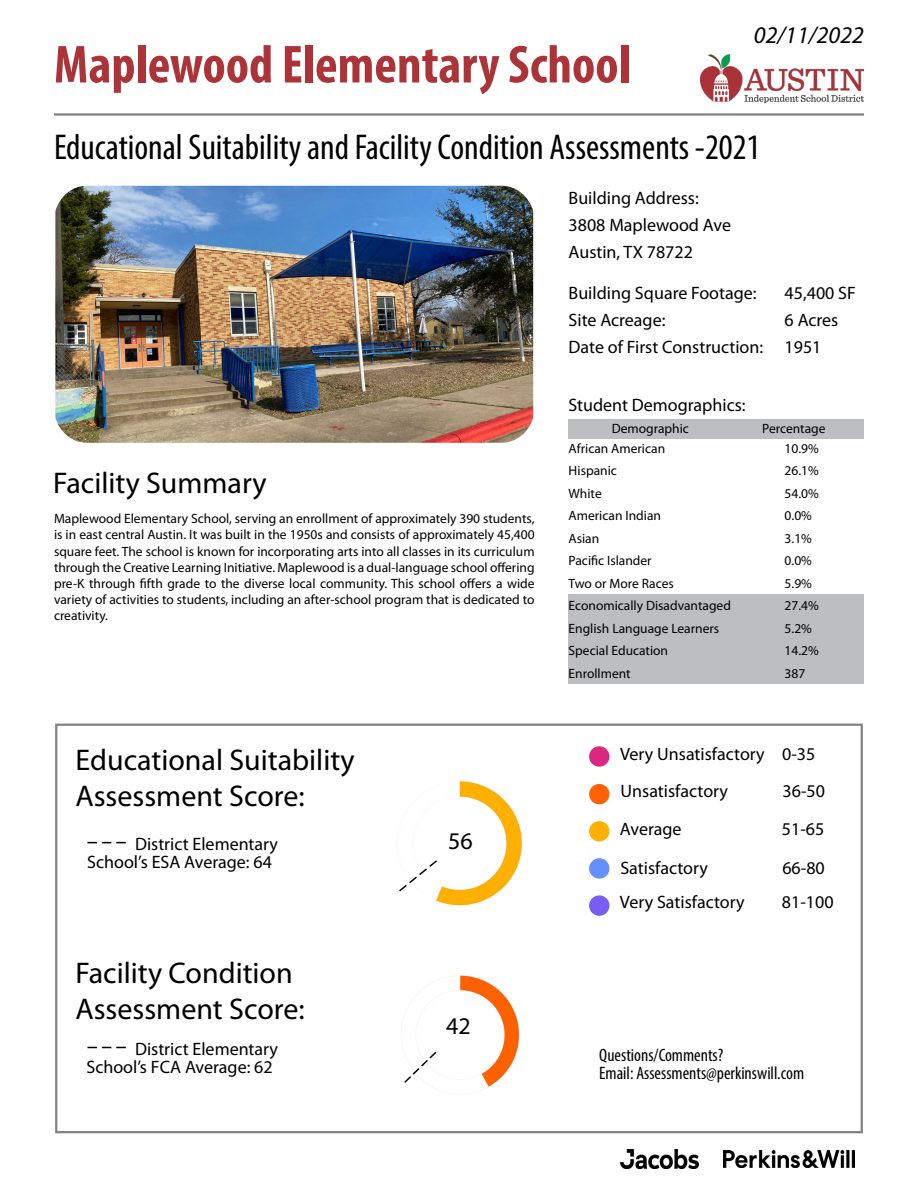
<style>
.page{position:relative;width:918px;height:1188px;background:#fff}
.page>*{position:absolute;margin:0;border:0;box-sizing:border-box;transform-origin:0 0}
.t1{font:700 condensed 54px "Myriad Pro";color:#ac3438}
.t2{font:condensed 36px "Myriad Pro";color:#000}
.t3{font:30px/36px "Myriad Pro";color:#000}
.t4{font:italic 24px "Myriad Pro";color:#000}
.t5{font:24px "Myriad Pro";color:#000}
.t6{font:18px/27px "Myriad Pro";color:#000}
.t7{font:condensed 18px/18px "Myriad Pro";color:#000}
.t8{font:13.5px/16.2px "Myriad Pro";color:#000;text-align:justify}
</style>
<div class="page">
<div style="left:568px;top:420px;width:296px;height:19px;background:#bcbec0"></div>
<div style="left:568px;top:594px;width:296px;height:90px;background:#bcbec0"></div>
<img style="left:701px;top:54px;width:162px;height:48px">
<hr style="left:54px;top:113px;width:810px;height:3px;background:#808285">
<img style="left:55px;top:186px;width:478px;height:257px">
<svg style="left:55px;top:723px;width:808px;height:411px"></svg>
<svg style="left:397px;top:859px;width:42px;height:34px"></svg>
<svg style="left:87px;top:842px;width:39px;height:1px"></svg>
<svg style="left:403px;top:1050px;width:35px;height:34px"></svg>
<svg style="left:87px;top:1047px;width:39px;height:1px"></svg>
<div style="left:589px;top:746px;width:20px;height:21px;background:#dc267f;border-radius:50%"></div>
<div style="left:589px;top:784px;width:20px;height:20px;background:#fe6100;border-radius:50%"></div>
<div style="left:589px;top:821px;width:20px;height:20px;background:#ffb000;border-radius:50%"></div>
<div style="left:589px;top:858px;width:20px;height:21px;background:#648fff;border-radius:50%"></div>
<div style="left:589px;top:895px;width:20px;height:21px;background:#785ef0;border-radius:50%"></div>
<img style="left:621px;top:1150px;width:78px;height:19px">
<img style="left:723px;top:1151px;width:131px;height:16px">
<h1 class="t1" style="left:54px;top:31px;width:578px">Maplewood Elementary School</h1>
<h3 class="t4" style="left:754px;top:20px;width:112px">02/11/2022</h3>
<h2 class="t2" style="left:54px;top:126px;width:708px">Educational Suitability and Facility Condition Assessments -2021</h2>
<h3 class="t6" style="left:569px;top:184px;width:164px">Building Address:<br>3808 Maplewood Ave<br>Austin, TX 78722</h3>
<h3 class="t6" style="left:569px;top:279px;width:190px">Building Square Footage:</h3>
<h3 class="t6" style="left:785px;top:279px;width:73px">45,400 SF</h3>
<h3 class="t6" style="left:569px;top:306px;width:98px">Site Acreage:</h3>
<h3 class="t6" style="left:569px;top:306px;width:271px;text-indent:216px">6 Acres<br>Date of First Construction: 1951</h3>
<h3 class="t6" style="left:568px;top:391px;width:179px">Student Demographics:</h3>
<h3 class="t3" style="left:53px;top:465px;width:215px">Facility Summary</h3>
<p class="t8" style="left:54px;top:510px;width:482px">Maplewood Elementary School, serving an enrollment of approximately 390 students, is in east central Austin. It was built in the 1950s and consists of approximately 45,400 square feet. The school is known for incorporating arts into all classes in its curriculum through the Creative Learning Initiative. Maplewood is a dual-language school offering pre-K through fifth grade to the diverse local community. This school offers a wide variety of activities to students, including an after-school program that is dedicated to creativity.</p>
<h3 class="t3" style="left:76px;top:742px;width:281px">Educational Suitability<br>Assessment Score:</h3>
<h3 class="t6" style="left:87px;top:834px;width:192px;line-height:18px;text-indent:48px">District Elementary<br>School’s ESA Average: 64</h3>
<h3 class="t3" style="left:76px;top:954px;width:231px">Facility Condition<br>Assessment Score:</h3>
<h3 class="t6" style="left:86px;top:1039px;width:193px;line-height:18px;text-align:right">District Elementary<br>School’s FCA Average: 62</h3>
<h3 class="t5" style="left:448px;top:826px;width:26px">56</h3>
<h3 class="t5" style="left:446px;top:1011px;width:26px">42</h3>
<p class="t8" style="left:612px;top:421px;width:79px">Demographic</p>
<p class="t8" style="left:762px;top:421px;width:65px">Percentage</p>
<p class="t8" style="left:569px;top:440px;width:98px">African American</p>
<p class="t8" style="left:785px;top:440px;width:36px">10.9%</p>
<p class="t8" style="left:569px;top:463px;width:50px">Hispanic</p>
<p class="t8" style="left:785px;top:463px;width:36px">26.1%</p>
<p class="t8" style="left:569px;top:485px;width:35px">White</p>
<p class="t8" style="left:785px;top:485px;width:36px">54.0%</p>
<p class="t8" style="left:569px;top:508px;width:94px">American Indian</p>
<p class="t8" style="left:785px;top:508px;width:29px">0.0%</p>
<p class="t8" style="left:569px;top:530px;width:32px">Asian</p>
<p class="t8" style="left:785px;top:530px;width:29px">3.1%</p>
<p class="t8" style="left:569px;top:553px;width:85px">Pacific Islander</p>
<p class="t8" style="left:785px;top:553px;width:29px">0.0%</p>
<p class="t8" style="left:569px;top:575px;width:107px">Two or More Races</p>
<p class="t8" style="left:785px;top:575px;width:29px">5.9%</p>
<p class="t8" style="left:569px;top:598px;width:164px">Economically Disadvantaged</p>
<p class="t8" style="left:785px;top:598px;width:36px">27.4%</p>
<p class="t8" style="left:569px;top:620px;width:152px">English Language Learners</p>
<p class="t8" style="left:785px;top:620px;width:29px">5.2%</p>
<p class="t8" style="left:569px;top:643px;width:101px">Special Education</p>
<p class="t8" style="left:785px;top:643px;width:36px">14.2%</p>
<p class="t8" style="left:569px;top:665px;width:64px">Enrollment</p>
<p class="t8" style="left:785px;top:665px;width:22px">387</p>
<h3 class="t6" style="left:620px;top:736px;width:197px;line-height:37px">Very Unsatisfactory 0-35<br>Unsatisfactory</h3>
<h3 class="t6" style="left:783px;top:778px;width:44px">36-50</h3>
<h3 class="t6" style="left:620px;top:815px;width:63px">Average</h3>
<h3 class="t6" style="left:782px;top:815px;width:44px">51-65</h3>
<h3 class="t6" style="left:620px;top:854px;width:89px">Satisfactory</h3>
<h3 class="t6" style="left:782px;top:854px;width:44px">66-80</h3>
<h3 class="t6" style="left:620px;top:888px;width:126px">Very Satisfactory</h3>
<h3 class="t6" style="left:782px;top:888px;width:53px">81-100</h3>
<h3 class="t7" style="left:599px;top:1046px;width:206px">Questions/Comments?<br>Email: Assessments@perkinswill.com</h3>
</div>
